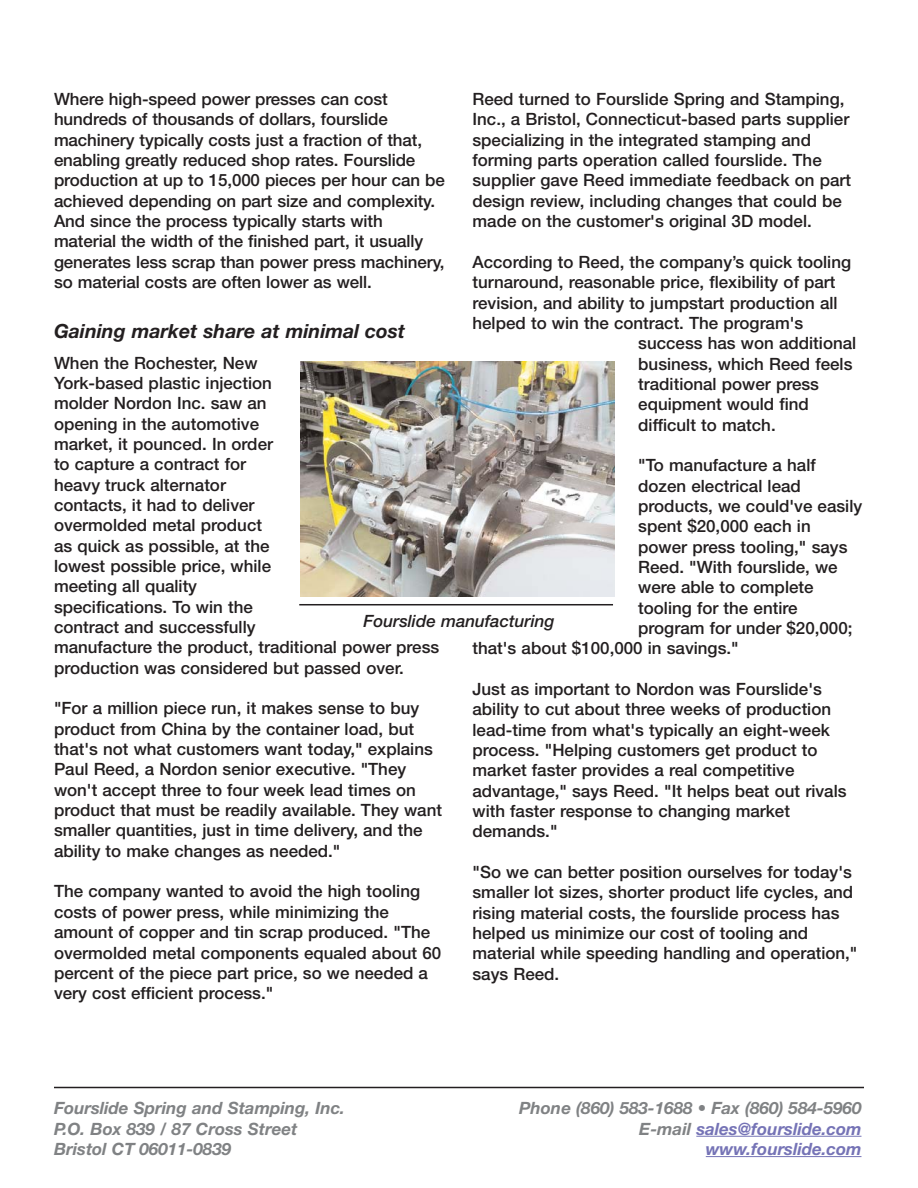
<style>
.page{position:relative;width:918px;height:1188px;background:#fff}
.page>*{position:absolute;margin:0;border:0;box-sizing:border-box;transform-origin:0 0}
.t1{font:italic 700 19.5px "Helvetica Neue";color:#231f20}
.t2{font:500 16.95px/20.4px "Helvetica Neue";color:#231f20}
.t3{font:italic 700 16.95px "Helvetica Neue";color:#808284}
.t4{font:italic 700 16.95px "Helvetica Neue";color:#7573b6}
.t5{font:italic 500 16.95px "Helvetica Neue";color:#231f20}
.s1{color:#808284}
</style>
<div class="page">
<hr style="left:54px;top:1087px;width:810px;height:1px;background:#231f20">
<hr style="left:696px;top:1136px;width:165px;height:1px;background:#7573b6">
<hr style="left:706px;top:1156px;width:41px;height:1px;background:#7573b6">
<hr style="left:747px;top:1156px;width:114px;height:1px;background:#7573b6">
<img style="left:301px;top:361px;width:313px;height:235px">
<hr style="left:299px;top:604px;width:314px;height:1px;background:#231f20">
<p class="t2" style="left:473px;top:90px;width:380px">Reed turned to Fourslide Spring and Stamping, Inc., a Bristol, Connecticut-based parts supplier specializing in the integrated stamping and forming parts operation called fourslide. The supplier gave Reed immediate feedback on part design review, including changes that could be made on the customer's original 3D model.</p>
<p class="t2" style="left:473px;top:253px;width:380px">According to Reed, the company’s quick tooling</p>
<p class="t2" style="left:473px;top:274px;width:365px">turnaround, reasonable price, flexibility of part</p>
<p class="t2" style="left:473px;top:294px;width:367px">revision, and ability to jumpstart production all</p>
<p class="t2" style="left:473px;top:314px;width:332px">helped to win the contract. The program's</p>
<p class="t2" style="left:638px;top:335px;width:220px">success has won additional</p>
<p class="t2" style="left:638px;top:355px;width:216px">business, which Reed feels</p>
<p class="t2" style="left:638px;top:375px;width:182px">traditional power press</p>
<p class="t2" style="left:638px;top:396px;width:172px">equipment would find</p>
<p class="t2" style="left:638px;top:416px;width:139px">difficult to match.</p>
<p class="t2" style="left:638px;top:457px;width:179px">"To manufacture a half</p>
<p class="t2" style="left:638px;top:477px;width:164px">dozen electrical lead</p>
<p class="t2" style="left:638px;top:497px;width:225px">products, we could've easily</p>
<p class="t2" style="left:638px;top:518px;width:174px">spent $20,000 each in</p>
<p class="t2" style="left:638px;top:538px;width:211px">power press tooling," says</p>
<p class="t2" style="left:638px;top:558px;width:201px">Reed. "With fourslide, we</p>
<p class="t2" style="left:638px;top:579px;width:177px">were able to complete</p>
<p class="t2" style="left:638px;top:599px;width:161px">tooling for the entire</p>
<p class="t2" style="left:638px;top:619px;width:216px">program for under $20,000;</p>
<p class="t2" style="left:473px;top:640px;width:268px">that's about $100,000 in savings."</p>
<p class="t2" style="left:473px;top:680px;width:376px">Just as important to Nordon was Fourslide's ability to cut about three weeks of production lead-time from what's typically an eight-week process. "Helping customers get product to market faster provides a real competitive advantage," says Reed. "It helps beat out rivals with faster response to changing market demands."</p>
<p class="t2" style="left:473px;top:863px;width:387px">"So we can better position ourselves for today's smaller lot sizes, shorter product life cycles, and rising material costs, the fourslide process has helped us minimize our cost of tooling and material while speeding handling and operation," says Reed.</p>
<p class="t2" style="left:54px;top:90px;width:392px">Where high-speed power presses can cost hundreds of thousands of dollars, fourslide machinery typically costs just a fraction of that, enabling greatly reduced shop rates. Fourslide production at up to 15,000 pieces per hour can be achieved depending on part size and complexity.<br>And since the process typically starts with material the width of the finished part, it usually generates less scrap than power press machinery, so material costs are often lower as well.</p>
<p class="t1" style="left:54px;top:324px;width:353px">Gaining market share at minimal cost</p>
<p class="t2" style="left:54px;top:354px;width:387px">When the Rochester, New<br>York-based plastic injection<br>molder Nordon Inc. saw an<br>opening in the automotive<br>market, it pounced. In order<br>to capture a contract for<br>heavy truck alternator<br>contacts, it had to deliver<br>overmolded metal product<br>as quick as possible, at the<br>lowest possible price, while<br>meeting all quality<br>specifications. To win the<br>contract and successfully<br>manufacture the product, traditional power press production was considered but passed over.</p>
<p class="t2" style="left:54px;top:700px;width:390px">"For a million piece run, it makes sense to buy product from China by the container load, but that's not what customers want today," explains Paul Reed, a Nordon senior executive. "They won't accept three to four week lead times on product that must be readily available. They want smaller quantities, just in time delivery, and the ability to make changes as needed."</p>
<p class="t2" style="left:54px;top:883px;width:389px">The company wanted to avoid the high tooling costs of power press, while minimizing the amount of copper and tin scrap produced. "The overmolded metal components equaled about 60 percent of the piece part price, so we needed a very cost efficient process."</p>
<p class="t5" style="left:363px;top:615px;width:193px">Fourslide manufacturing</p>
<p class="t3" style="left:54px;top:1102px;width:292px">Fourslide Spring and Stamping, Inc.</p>
<p class="t3" style="left:519px;top:1102px;width:344px">Phone (860) 583-1688 • Fax (860) 584-5960</p>
<p class="t3" style="left:54px;top:1122px;width:245px">P.O. Box 839 / 87 Cross Street</p>
<p class="t4" style="left:639px;top:1122px;width:224px"><span class="s1">E-mail</span> sales@fourslide.com</p>
<p class="t3" style="left:54px;top:1143px;width:179px">Bristol CT 06011-0839</p>
<p class="t4" style="left:706px;top:1143px;width:157px">www.fourslide.com</p>
</div>
